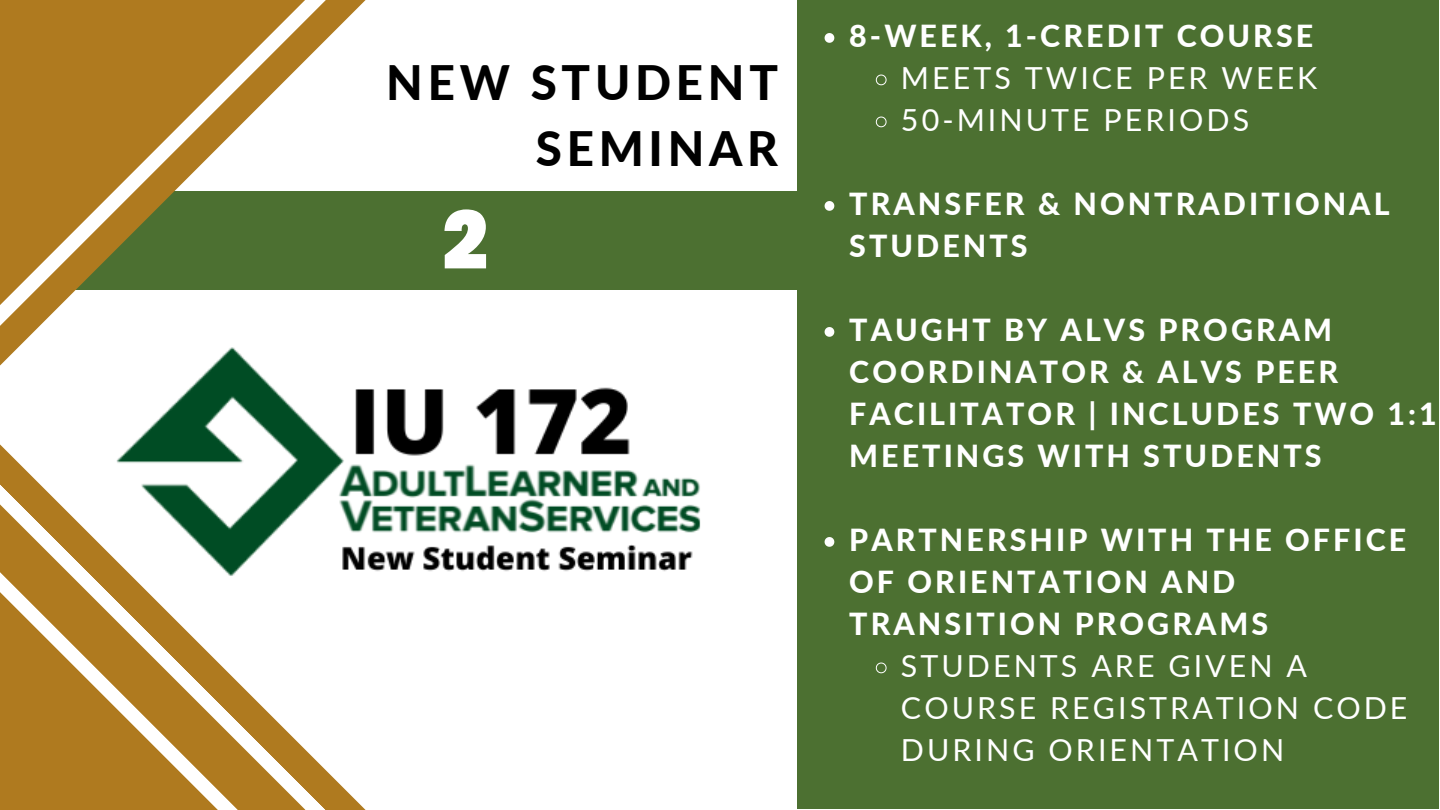
<style>
.page{position:relative;width:1440px;height:810px;background:#fff}
.page>*{position:absolute;margin:0;border:0;box-sizing:border-box;transform-origin:0 0}
.t1{font:900 80px "Poppins";color:#fff}
.t2{font:800 47.5px/66px "Lato";letter-spacing:.1em;color:#000;text-align:right}
.t3{font:800 30.4px/42px "Lato";letter-spacing:.1em;color:#fff}
.t4{font:30.4px/42px "Lato";letter-spacing:.1em;color:#fff}
</style>
<div class="page">
<div style="left:22px;top:191px;width:784px;height:99px;background:#4c7031"></div>
<svg style="left:0;top:0;width:366px;height:366px"></svg>
<svg style="left:0;top:0;width:326px;height:326px;fill:#af7a1f"></svg>
<svg style="left:0;top:484px;width:57px;height:48px;fill:#af7a1f"></svg>
<svg style="left:0;top:532px;width:366px;height:278px"></svg>
<svg style="left:0;top:572px;width:326px;height:238px;fill:#af7a1f"></svg>
<div style="left:798px;top:0;width:641px;height:809px;background:#4c7031"></div>
<img style="left:57px;top:326px;width:741px;height:271px">
<svg style="left:825px;top:33px;width:9px;height:10px"></svg>
<svg style="left:875px;top:74px;width:12px;height:12px"></svg>
<svg style="left:875px;top:116px;width:12px;height:12px"></svg>
<svg style="left:825px;top:201px;width:9px;height:10px"></svg>
<svg style="left:825px;top:327px;width:9px;height:10px"></svg>
<svg style="left:825px;top:537px;width:9px;height:10px"></svg>
<svg style="left:875px;top:662px;width:12px;height:12px"></svg>
<h2 class="t2" style="left:386px;top:49px;width:393px">NEW STUDENT<br>SEMINAR</h2>
<h1 class="t1" style="left:442px;top:185px;width:47px">2</h1>
<p class="t3" style="left:849px;top:15px;width:466px">8-WEEK, 1-CREDIT COURSE</p>
<p class="t4" style="left:901px;top:57px;width:418px">MEETS TWICE PER WEEK<br>50-MINUTE PERIODS</p>
<p class="t3" style="left:849px;top:183px;width:542px">TRANSFER &amp; NONTRADITIONAL<br>STUDENTS</p>
<p class="t3" style="left:849px;top:309px;width:589px">TAUGHT BY ALVS PROGRAM<br>COORDINATOR &amp; ALVS PEER<br>FACILITATOR | INCLUDES TWO 1:1<br>MEETINGS WITH STUDENTS</p>
<p class="t3" style="left:849px;top:519px;width:558px">PARTNERSHIP WITH THE OFFICE<br>OF ORIENTATION AND<br>TRANSITION PROGRAMS</p>
<p class="t4" style="left:901px;top:645px;width:508px">STUDENTS ARE GIVEN A<br>COURSE REGISTRATION CODE<br>DURING ORIENTATION</p>
</div>
